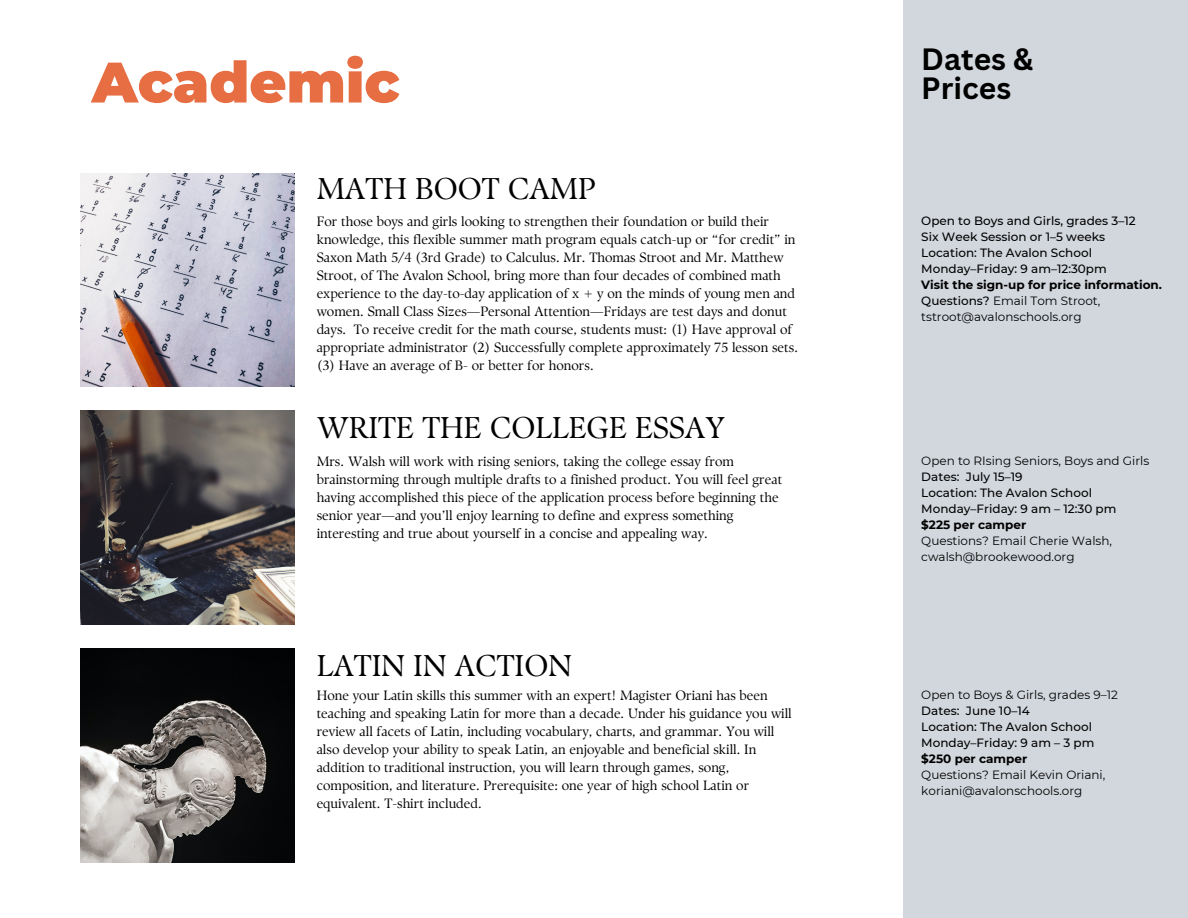
<style>
.page{position:relative;width:1188px;height:918px;background:#fff}
.page>*{position:absolute;margin:0;border:0;box-sizing:border-box;transform-origin:0 0}
.t1{font:900 57px "Montserrat";color:#e76d42}
.t2{font:30px "TY Serif D";color:#000}
.t3{font:700 30px/29.2px "Canva Sans";color:#000}
.t4{font:13.5px/18px "TY Serif D";color:#000}
.t5{font:12px/16px "Montserrat";color:#000}
.t6{font:500 12px/16px "Montserrat";color:#000}
.t7{font:700 12px "Montserrat";color:#000}
.s1{font-weight:700}
.s2{font-weight:500}
</style>
<div class="page">
<div style="left:904px;top:0;width:284px;height:918px;background:#d2d7dd"></div>
<img style="left:81px;top:173px;width:213px;height:213px">
<img style="left:81px;top:411px;width:213px;height:213px">
<img style="left:81px;top:649px;width:213px;height:213px">
<h1 class="t1" style="left:92px;top:47px;width:309px">Academic</h1>
<h2 class="t3" style="left:921px;top:43px;width:113px">Dates &amp;<br>Prices</h2>
<h2 class="t2" style="left:317px;top:170px;width:280px">MATH BOOT CAMP</h2>
<p class="t4" style="left:317px;top:212px;width:483px">For those boys and girls looking to strengthen their foundation or build their knowledge, this flexible summer math program equals catch-up or “for credit” in Saxon Math 5/4 (3rd Grade) to Calculus. Mr. Thomas Stroot and Mr. Matthew Stroot, of The Avalon School, bring more than four decades of combined math experience to the day-to-day application of x + y on the minds of young men and women. Small Class Sizes—Personal Attention—Fridays are test days and donut days. To receive credit for the math course, students must: (1) Have approval of appropriate administrator (2) Successfully complete approximately 75 lesson sets. (3) Have an average of B- or better for honors.</p>
<p class="t6" style="left:921px;top:212px;width:216px">Open to Boys and Girls, grades 3–12<br>Six Week Session or 1–5 weeks<br>Location: The Avalon School<br>Monday–Friday: 9 am–12:30pm</p>
<p class="t5" style="left:921px;top:276px;width:242px"><span class="s1">Visit the sign-up for price information.<br></span><span class="s2">Questions?</span> Email Tom Stroot, tstroot@avalonschools.org</p>
<h2 class="t2" style="left:317px;top:410px;width:410px">WRITE THE COLLEGE ESSAY</h2>
<p class="t4" style="left:317px;top:452px;width:467px">Mrs. Walsh will work with rising seniors, taking the college essay from brainstorming through multiple drafts to a finished product. You will feel great having accomplished this piece of the application process before beginning the senior year—and you’ll enjoy learning to define and express something interesting and true about yourself in a concise and appealing way.</p>
<p class="t5" style="left:921px;top:452px;width:230px">Open to RIsing Seniors, Boys and Girls</p>
<p class="t6" style="left:921px;top:468px;width:197px">Dates: July 15–19<br>Location: The Avalon School<br>Monday–Friday: 9 am – 12:30 pm</p>
<p class="t7" style="left:921px;top:517px;width:106px">$225 per camper</p>
<p class="t5" style="left:921px;top:532px;width:192px">Questions? Email Cherie Walsh, cwalsh@brookewood.org</p>
<h2 class="t2" style="left:317px;top:648px;width:257px">LATIN IN ACTION</h2>
<p class="t4" style="left:317px;top:687px;width:477px">Hone your Latin skills this summer with an expert! Magister Oriani has been teaching and speaking Latin for more than a decade. Under his guidance you will review all facets of Latin, including vocabulary, charts, and grammar. You will also develop your ability to speak Latin, an enjoyable and beneficial skill. In addition to traditional instruction, you will learn through games, song, composition, and literature. Prerequisite: one year of high school Latin or equivalent. T-shirt included.</p>
<p class="t5" style="left:921px;top:687px;width:198px">Open to Boys &amp; Girls, grades 9–12</p>
<p class="t6" style="left:921px;top:703px;width:175px">Dates: June 10–14<br>Location: The Avalon School<br>Monday–Friday: 9 am – 3 pm</p>
<p class="t7" style="left:921px;top:752px;width:107px">$250 per camper</p>
<p class="t5" style="left:921px;top:767px;width:186px">Questions? Email Kevin Oriani, koriani@avalonschools.org</p>
</div>
